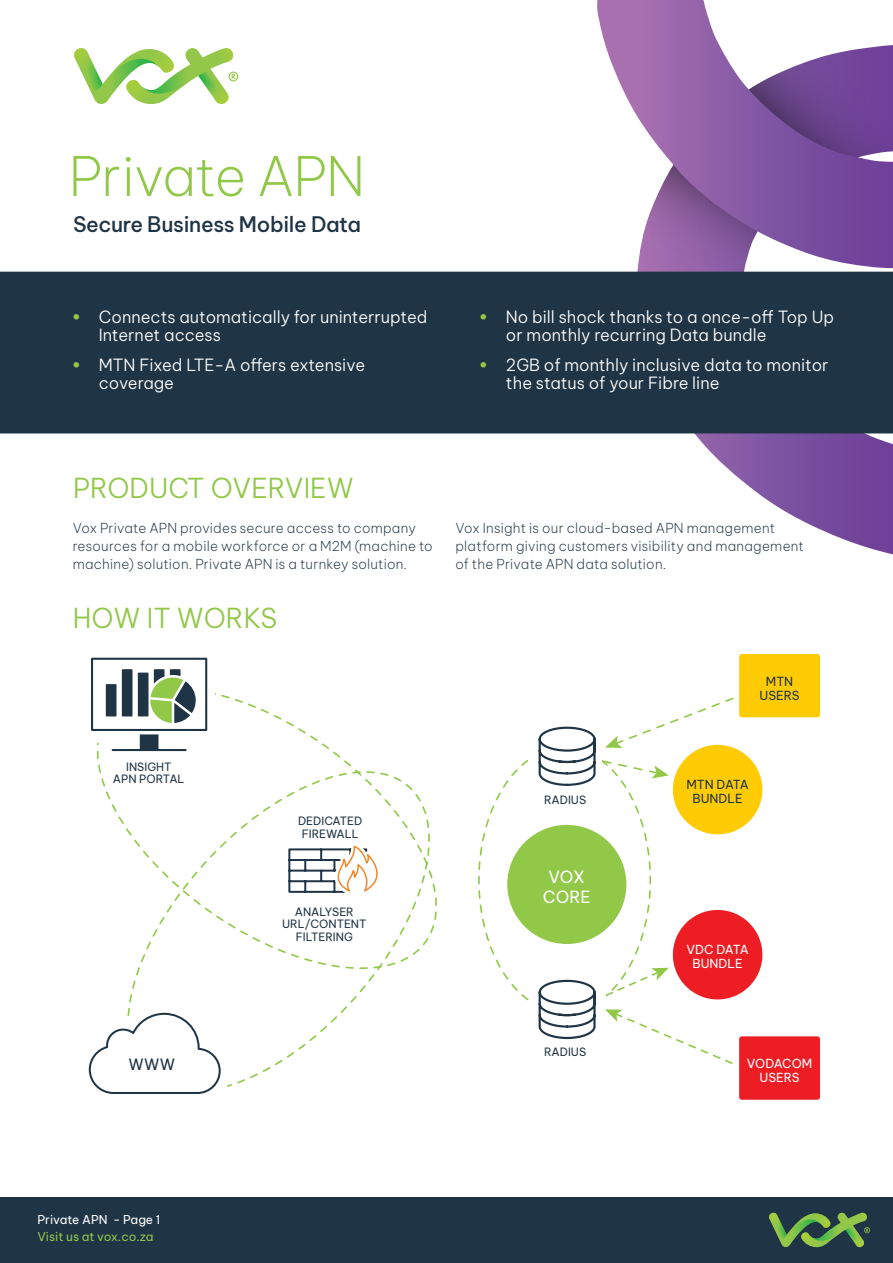
<style>
.page{position:relative;width:893px;height:1263px;background:#fff}
.page>*{position:absolute;margin:0;border:0;box-sizing:border-box;transform-origin:0 0}
.t1{font:200 54px "Be Vietnam Pro";letter-spacing:-.015em;color:#91c848}
.t2{font:300 27px "Be Vietnam Pro";color:#91c848}
.t3{font:500 21px "Be Vietnam Pro";letter-spacing:-.015em;color:#1f3445}
.t4{font:300 16.5px/18px "Be Vietnam Pro";color:#fff}
.t5{font:16.5px "Be Vietnam Pro";color:#fff}
.t6{font:15.3px "Be Vietnam Pro";color:#1f3445}
.t7{font:200 13.5px/18px "Be Vietnam Pro";letter-spacing:.015em;color:#1f3445}
.t8{font:12.3px "Be Vietnam Pro";color:#fff}
.t9{font:12.3px "Be Vietnam Pro";color:#1f3445}
.t10{font:12px "Be Vietnam Pro";color:#91c848}
.t11{font:12px "Be Vietnam Pro";color:#fff}
.t12{font:11.25px "Be Vietnam Pro";color:#1f3445}
.s1{font-weight:600;color:#91c848}
</style>
<div class="page">
<svg style="left:597px;top:0;width:296px;height:554px"></svg>
<svg style="left:640px;top:165px;width:118px;height:107px;background:#9970ab"></svg>
<svg style="left:749px;top:49px;width:144px;height:108px;background:#805ca1"></svg>
<div style="left:0;top:272px;width:893px;height:161px;background:#1f3445"></div>
<div style="left:0;top:1198px;width:893px;height:65px;background:#1f3445"></div>
<svg style="left:769px;top:1212px;width:101px;height:36px"></svg>
<svg style="left:74px;top:48px;width:164px;height:56px"></svg>
<div style="left:91px;top:658px;width:116px;height:73px;border:2px solid #1f3445"></div>
<div style="left:739px;top:654px;width:81px;height:63px;background:#ffcb05;border-radius:3px"></div>
<svg style="left:88px;top:669px;width:349px;height:425px"></svg>
<div style="left:673px;top:745px;width:89px;height:89px;background:#ffcb05;border-radius:50%"></div>
<div style="left:739px;top:1036px;width:81px;height:64px;background:#ed1d24;border-radius:3px"></div>
<div style="left:673px;top:910px;width:89px;height:89px;background:#ed1d24;border-radius:50%"></div>
<svg style="left:478px;top:697px;width:257px;height:367px"></svg>
<p class="t1" style="left:69px;top:134px;width:298px">Private APN</p>
<p class="t3" style="left:73px;top:206px;width:290px">Secure Business Mobile Data</p>
<p class="t4" style="left:99px;top:307px;width:330px;text-indent:-27px"><span class="s1">•</span> Connects automatically for uninterrupted<br>Internet access</p>
<p class="t4" style="left:99px;top:355px;width:268px;text-indent:-27px"><span class="s1">•</span> MTN Fixed LTE-A offers extensive coverage</p>
<p class="t4" style="left:506px;top:307px;width:330px;text-indent:-27px"><span class="s1">•</span> No bill shock thanks to a once-off Top Up or monthly recurring Data bundle</p>
<p class="t4" style="left:506px;top:355px;width:324px;text-indent:-27px"><span class="s1">•</span> 2GB of monthly inclusive data to monitor the status of your Fibre line</p>
<p class="t2" style="left:73px;top:466px;width:282px">PRODUCT OVERVIEW</p>
<p class="t7" style="left:73px;top:518px;width:361px">Vox Private APN provides secure access to company resources for a mobile workforce or a M2M (machine to machine) solution. Private APN is a turnkey solution.</p>
<p class="t7" style="left:455px;top:518px;width:350px">Vox Insight is our cloud-based APN management platform giving customers visibility and management of the Private APN data solution.</p>
<p class="t2" style="left:73px;top:596px;width:206px">HOW IT WORKS</p>
<p class="t12" style="left:126px;top:757px;width:47px">INSIGHT</p>
<p class="t12" style="left:113px;top:769px;width:73px">APN PORTAL</p>
<p class="t6" style="left:128px;top:1052px;width:48px">WWW</p>
<p class="t11" style="left:37px;top:1209px;width:124px">Private APN - Page 1</p>
<p class="t10" style="left:37px;top:1227px;width:118px">Visit us at vox.co.za</p>
<p class="t12" style="left:298px;top:812px;width:66px">DEDICATED</p>
<p class="t12" style="left:302px;top:824px;width:59px">FIREWALL</p>
<p class="t12" style="left:295px;top:902px;width:61px">ANALYSER</p>
<p class="t12" style="left:282px;top:915px;width:86px">URL/CONTENT</p>
<p class="t12" style="left:296px;top:927px;width:58px">FILTERING</p>
<p class="t12" style="left:544px;top:791px;width:44px">RADIUS</p>
<p class="t5" style="left:549px;top:863px;width:38px">VOX</p>
<p class="t5" style="left:543px;top:883px;width:49px">CORE</p>
<p class="t12" style="left:544px;top:1042px;width:44px">RADIUS</p>
<p class="t9" style="left:766px;top:671px;width:29px">MTN</p>
<p class="t9" style="left:759px;top:685px;width:42px">USERS</p>
<p class="t9" style="left:686px;top:774px;width:64px">MTN DATA</p>
<p class="t9" style="left:692px;top:788px;width:52px">BUNDLE</p>
<p class="t8" style="left:686px;top:939px;width:64px">VDC DATA</p>
<p class="t8" style="left:692px;top:953px;width:52px">BUNDLE</p>
<p class="t8" style="left:747px;top:1053px;width:67px">VODACOM</p>
<p class="t8" style="left:759px;top:1067px;width:42px">USERS</p>
</div>
